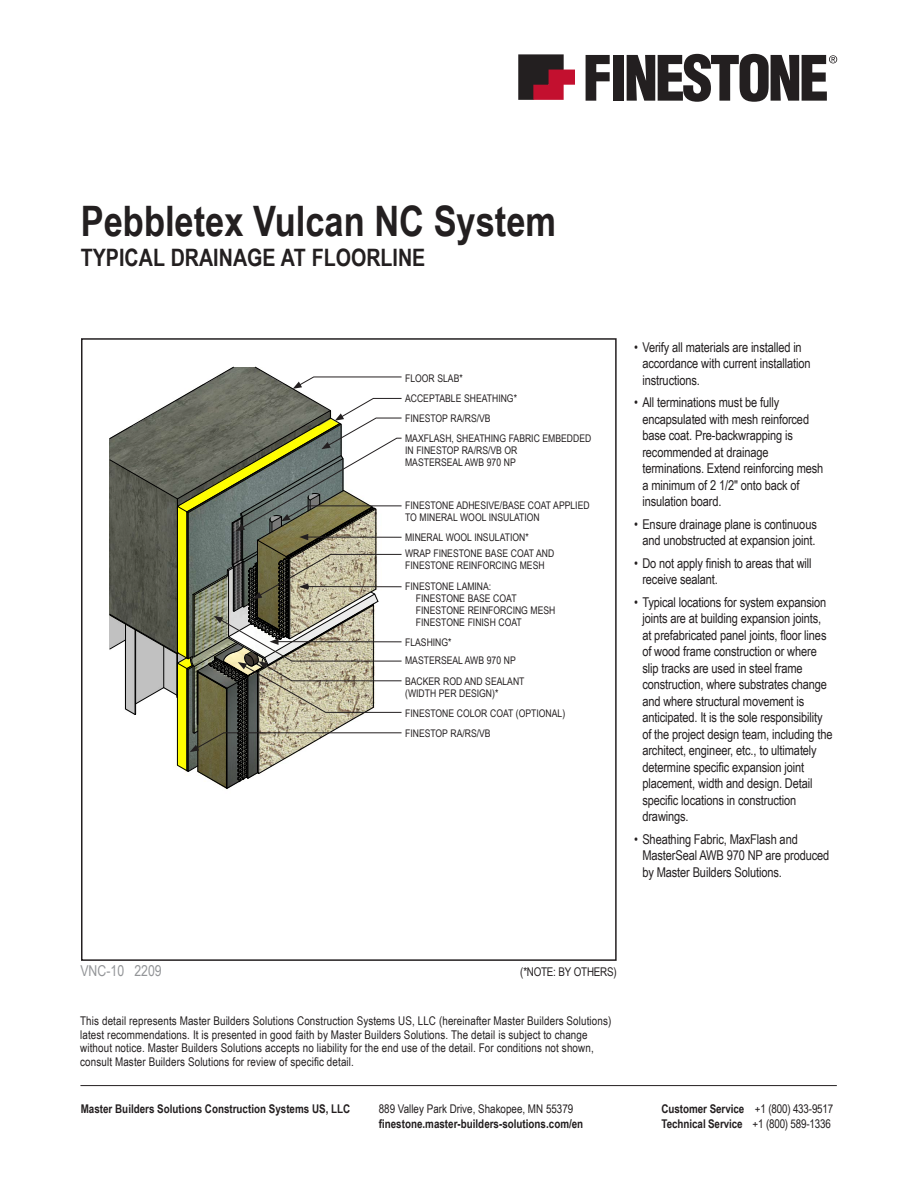
<style>
.page{position:relative;width:918px;height:1188px;background:#fff}
.page>*{position:absolute;margin:0;border:0;box-sizing:border-box;transform-origin:0 0}
.t1{font:700 42px "Arial Narrow";color:#231f20}
.Detail_Product_Descr{font:700 24px "Arial Narrow";color:#231f20}
.Detail_Number{font:15px "Arial Narrow";color:#939598}
.Bulleted_List{font:13.5px/16.5px "Arial Narrow";letter-spacing:-.01em;color:#231f20}
.t2{font:12px/13.5px "Arial Narrow";letter-spacing:.01em;color:#231f20}
.t3{font:700 12px/15px "Arial Narrow";color:#231f20}
.t4{font:12px "Arial Narrow";letter-spacing:-.02em;color:#231f20}
.Leader_Notes{font:10.5px/12px "Arial Narrow";color:#231f20}
.s1{font-weight:400}
</style>
<div class="page">
<div style="left:81px;top:338px;width:536px;height:623px;border:2px solid #231f20"></div>
<hr style="left:80px;top:1085px;width:757px;height:1px;background:#231f20">
<div style="left:613px;top:55px;width:11px;height:46px;background:#231f20"></div>
<svg style="left:586px;top:55px;width:24px;height:46px"></svg>
<svg style="left:627px;top:54px;width:210px;height:48px"></svg>
<svg style="left:518px;top:54px;width:57px;height:46px;background:#773b45"></svg>
<svg style="left:110px;top:367px;width:292px;height:421px"></svg>
<h1 class="t1" style="left:81px;top:189px;width:477px">Pebbletex Vulcan NC System</h1>
<p class="Detail_Product_Descr" style="left:81px;top:239px;width:346px">TYPICAL DRAINAGE AT FLOORLINE</p>
<p class="Leader_Notes" style="left:405px;top:371px;width:59px">FLOOR SLAB*</p>
<p class="Leader_Notes" style="left:405px;top:392px;width:113px">ACCEPTABLE SHEATHING*</p>
<p class="Leader_Notes" style="left:405px;top:412px;width:87px">FINESTOP RA/RS/VB</p>
<p class="Leader_Notes" style="left:405px;top:432px;width:188px">MAXFLASH, SHEATHING FABRIC EMBEDDED<br>IN FINESTOP RA/RS/VB OR<br>MASTERSEAL AWB 970 NP</p>
<p class="Leader_Notes" style="left:405px;top:499px;width:186px">FINESTONE ADHESIVE/BASE COAT APPLIED<br>TO MINERAL WOOL INSULATION</p>
<p class="Leader_Notes" style="left:405px;top:530px;width:125px">MINERAL WOOL INSULATION*</p>
<p class="Leader_Notes" style="left:405px;top:547px;width:151px">WRAP FINESTONE BASE COAT AND<br>FINESTONE REINFORCING MESH</p>
<p class="Leader_Notes" style="left:416px;top:580px;width:141px;text-indent:-11px">FINESTONE LAMINA:<br>FINESTONE BASE COAT<br>FINESTONE REINFORCING MESH<br>FINESTONE FINISH COAT</p>
<p class="Leader_Notes" style="left:405px;top:635px;width:48px">FLASHING*</p>
<p class="Leader_Notes" style="left:405px;top:654px;width:112px">MASTERSEAL AWB 970 NP</p>
<p class="Leader_Notes" style="left:405px;top:674px;width:121px">BACKER ROD AND SEALANT (WIDTH PER DESIGN)*</p>
<p class="Leader_Notes" style="left:405px;top:707px;width:162px">FINESTONE COLOR COAT (OPTIONAL)</p>
<p class="Leader_Notes" style="left:405px;top:727px;width:87px">FINESTOP RA/RS/VB</p>
<p class="Bulleted_List" style="left:642px;top:338px;width:170px;text-indent:-8px">• Verify all materials are installed in accordance with current installation instructions.</p>
<p class="Bulleted_List" style="left:642px;top:394px;width:182px;text-indent:-8px">• All terminations must be fully encapsulated with mesh reinforced base coat. Pre-backwrapping is recommended at drainage terminations. Extend reinforcing mesh a minimum of 2 1/2" onto back of insulation board.</p>
<p class="Bulleted_List" style="left:634px;top:515px;width:184px;text-align:center">• Ensure drainage plane is continuous and unobstructed at expansion joint.</p>
<p class="Bulleted_List" style="left:642px;top:554px;width:171px;text-indent:-8px">• Do not apply finish to areas that will receive sealant.</p>
<p class="Bulleted_List" style="left:642px;top:593px;width:192px;text-indent:-8px">• Typical locations for system expansion joints are at building expansion joints, at prefabricated panel joints, floor lines of wood frame construction or where slip tracks are used in steel frame construction, where substrates change and where structural movement is anticipated. It is the sole responsibility of the project design team, including the architect, engineer, etc., to ultimately determine specific expansion joint placement, width and design. Detail specific locations in construction drawings.</p>
<p class="Bulleted_List" style="left:642px;top:830px;width:188px;text-indent:-8px">• Sheathing Fabric, MaxFlash and<br>MasterSeal AWB 970 NP are produced by Master Builders Solutions.</p>
<p class="Detail_Number" style="left:80px;top:960px;width:83px">VNC-10 2209</p>
<p class="t4" style="left:520px;top:963px;width:98px">(*NOTE: BY OTHERS)</p>
<p class="t2" style="left:80px;top:1014px;width:533px">This detail represents Master Builders Solutions Construction Systems US, LLC (hereinafter Master Builders Solutions) latest recommendations. It is presented in good faith by Master Builders Solutions. The detail is subject to change without notice. Master Builders Solutions accepts no liability for the end use of the detail. For conditions not shown, consult Master Builders Solutions for review of specific detail.</p>
<p class="t3" style="left:81px;top:1100px;width:271px">Master Builders Solutions Construction Systems US, LLC</p>
<p class="t3" style="left:662px;top:1100px;width:173px">Customer Service <span class="s1">+1 (800) 433-9517<br></span>Technical Service <span class="s1">+1 (800) 589-1336</span></p>
<p class="t2" style="left:379px;top:1101px;width:196px">889 Valley Park Drive, Shakopee, MN 55379</p>
<p class="t3" style="left:379px;top:1115px;width:206px">finestone.master-builders-solutions.com/en</p>
</div>
